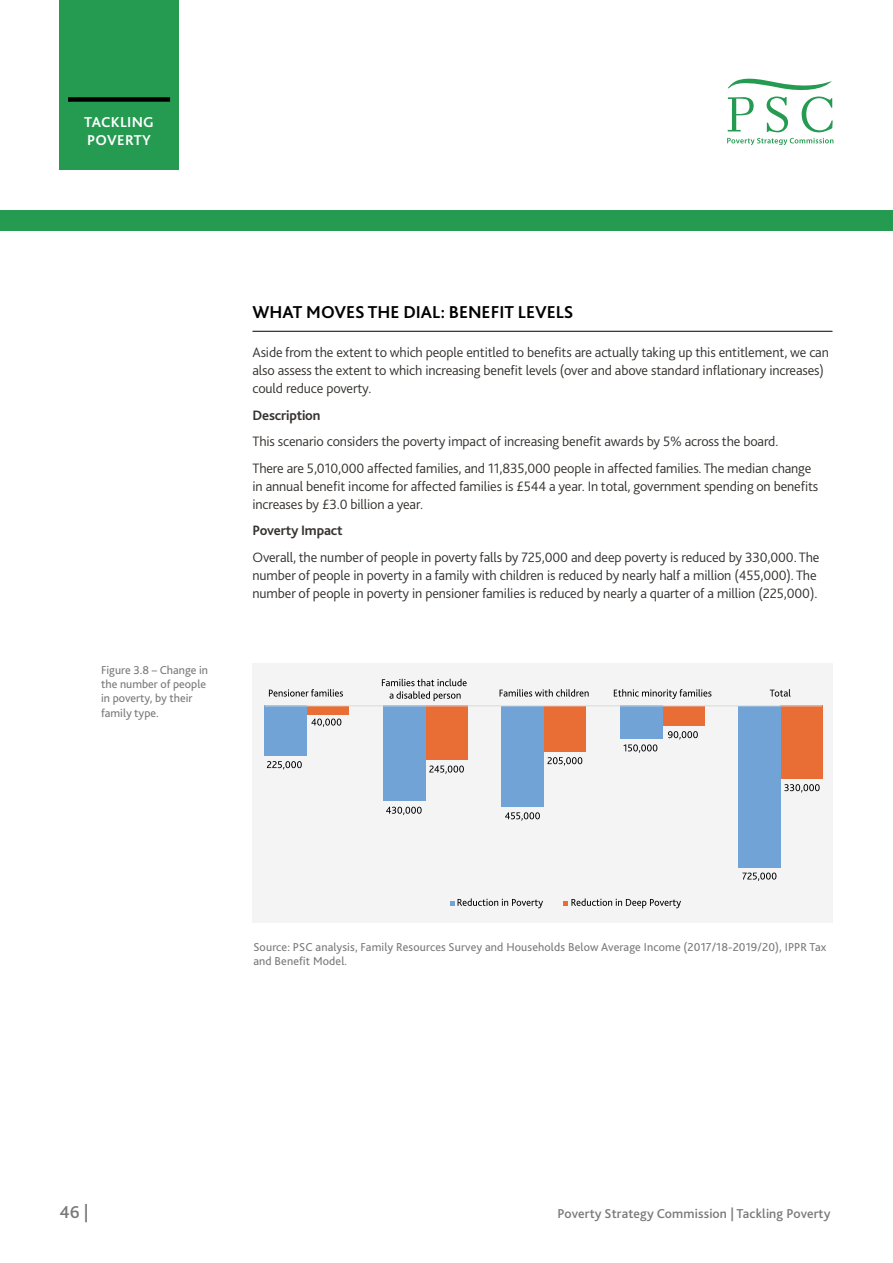
<style>
.page{position:relative;width:893px;height:1263px;background:#fff}
.page>*{position:absolute;margin:0;border:0;box-sizing:border-box;transform-origin:0 0}
.Sub_Title_level_1__CAP_underlined{font:700 18px "Bliss 2";color:#000}
.t1{font:500 18px "Bliss 2";color:#7b7879}
.t2{font:700 15px/18px "Bliss 2";letter-spacing:.02em;color:#fff}
.Body_9_5_bullets{font:300 14.25px/18px "Bliss 2";letter-spacing:-.01em;color:#35322f}
.Body_9_5_bullets-2{font:700 14.25px "Bliss 2";letter-spacing:-.01em;color:#35322f}
.t3{font:500 13.5px "Bliss 2";letter-spacing:.01em;color:#7b7879}
.Image_caption{font:12px/14.2px "Bliss 2";letter-spacing:.01em;color:#7b7879}
</style>
<div class="page">
<div style="left:0;top:210px;width:893px;height:21px;background:#259b52"></div>
<div style="left:60px;top:0;width:119px;height:170px;background:#259b52"></div>
<div style="left:68px;top:97px;width:102px;height:5px;background:#000"></div>
<svg style="left:727px;top:138px;width:106px;height:7px"></svg>
<svg style="left:727px;top:78px;width:106px;height:54px"></svg>
<hr style="left:252px;top:331px;width:580px;height:1px;background:#000">
<div style="left:252px;top:663px;width:580px;height:260px;background:#f4f4f4"></div>
<svg style="left:382px;top:679px;width:85px;height:22px"></svg>
<svg style="left:500px;top:689px;width:89px;height:8px"></svg>
<svg style="left:269px;top:689px;width:74px;height:8px"></svg>
<svg style="left:614px;top:689px;width:97px;height:10px"></svg>
<svg style="left:770px;top:689px;width:21px;height:8px"></svg>
<div style="left:544px;top:706px;width:42px;height:45px;background:#e96e35"></div>
<div style="left:501px;top:706px;width:43px;height:101px;background:#71a3d7"></div>
<div style="left:425px;top:706px;width:43px;height:54px;background:#e96e35"></div>
<div style="left:383px;top:706px;width:42px;height:95px;background:#71a3d7"></div>
<div style="left:307px;top:706px;width:42px;height:8px;background:#e96e35"></div>
<div style="left:264px;top:706px;width:43px;height:50px;background:#71a3d7"></div>
<div style="left:662px;top:706px;width:43px;height:19px;background:#e96e35"></div>
<div style="left:620px;top:706px;width:42px;height:33px;background:#71a3d7"></div>
<div style="left:780px;top:706px;width:43px;height:73px;background:#e96e35"></div>
<div style="left:738px;top:706px;width:42px;height:161px;background:#71a3d7"></div>
<svg style="left:429px;top:765px;width:35px;height:9px"></svg>
<svg style="left:267px;top:761px;width:35px;height:8px"></svg>
<svg style="left:311px;top:718px;width:30px;height:9px"></svg>
<svg style="left:386px;top:807px;width:36px;height:8px"></svg>
<svg style="left:547px;top:757px;width:35px;height:9px"></svg>
<svg style="left:668px;top:731px;width:30px;height:8px"></svg>
<svg style="left:784px;top:784px;width:36px;height:8px"></svg>
<svg style="left:505px;top:812px;width:35px;height:9px"></svg>
<svg style="left:623px;top:744px;width:34px;height:9px"></svg>
<svg style="left:742px;top:872px;width:34px;height:9px"></svg>
<svg style="left:450px;top:898px;width:93px;height:10px"></svg>
<svg style="left:563px;top:898px;width:118px;height:10px"></svg>
<hr style="left:265px;top:706px;width:557px;height:1px;background:#d9d9d9">
<p class="t2" style="left:84px;top:113px;width:71px">TACKLING<br>POVERTY</p>
<p class="Image_caption" style="left:101px;top:662px;width:109px">Figure 3.8 – Change in the number of people in poverty, by their family type.</p>
<p class="Sub_Title_level_1__CAP_underlined" style="left:252px;top:301px;width:323px">WHAT MOVES THE DIAL: BENEFIT LEVELS</p>
<p class="Body_9_5_bullets" style="left:252px;top:343px;width:578px">Aside from the extent to which people entitled to benefits are actually taking up this entitlement, we can also assess the extent to which increasing benefit levels (over and above standard inflationary increases) could reduce poverty.</p>
<p class="Body_9_5_bullets-2" style="left:252px;top:406px;width:69px">Description</p>
<p class="Body_9_5_bullets" style="left:252px;top:432px;width:527px">This scenario considers the poverty impact of increasing benefit awards by 5% across the board.</p>
<p class="Body_9_5_bullets" style="left:252px;top:459px;width:567px">There are 5,010,000 affected families, and 11,835,000 people in affected families. The median change in annual benefit income for affected families is £544 a year. In total, government spending on benefits increases by £3.0 billion a year.</p>
<p class="Body_9_5_bullets-2" style="left:252px;top:522px;width:92px">Poverty Impact</p>
<p class="Body_9_5_bullets" style="left:252px;top:548px;width:568px">Overall, the number of people in poverty falls by 725,000 and deep poverty is reduced by 330,000. The number of people in poverty in a family with children is reduced by nearly half a million (455,000). The number of people in poverty in pensioner families is reduced by nearly a quarter of a million (225,000).</p>
<p class="Image_caption" style="left:253px;top:939px;width:574px">Source: PSC analysis, Family Resources Survey and Households Below Average Income (2017/18-2019/20), IPPR Tax and Benefit Model.</p>
<p class="t1" style="left:60px;top:1201px;width:31px">46 |</p>
<p class="t3" style="left:558px;top:1205px;width:274px">Poverty Strategy Commission | Tackling Poverty</p>
</div>
